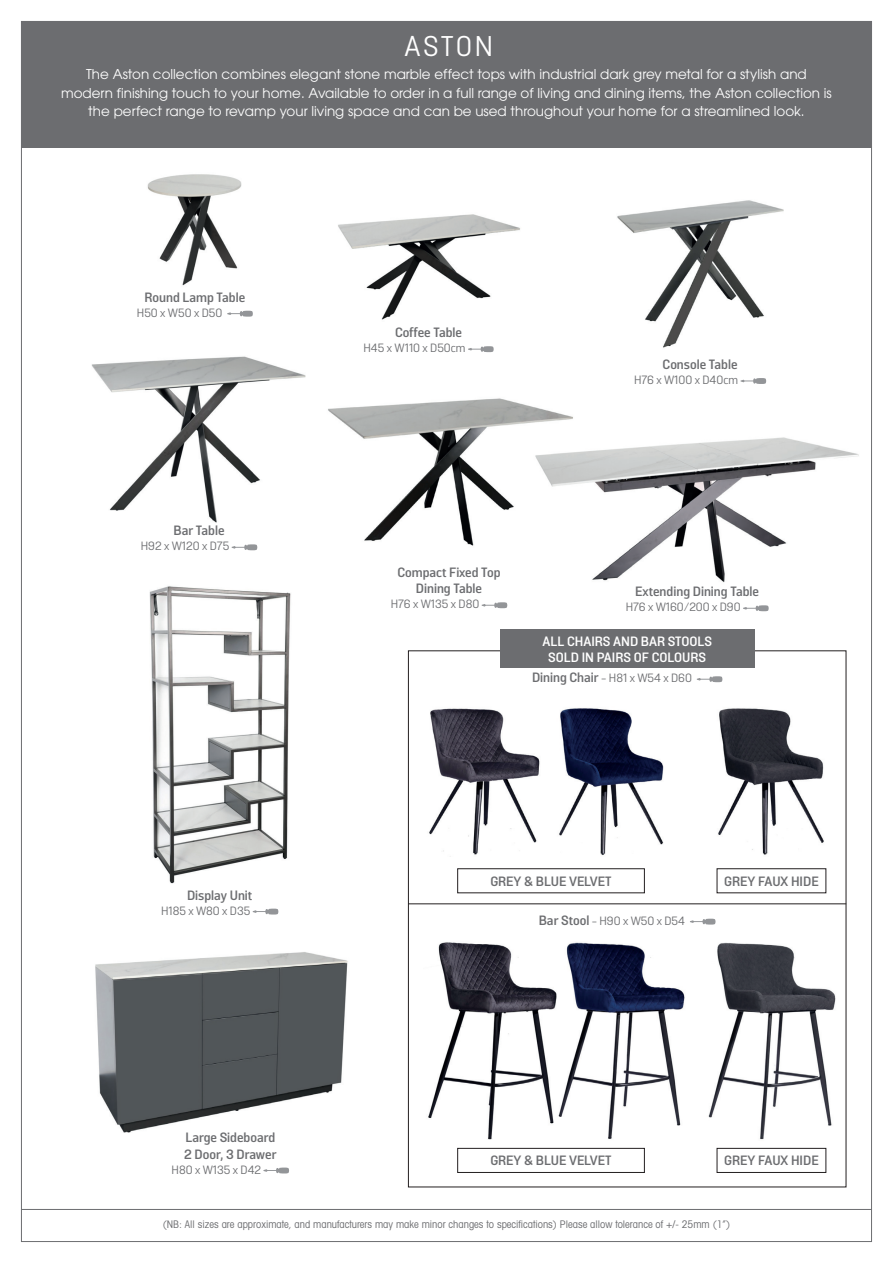
<style>
.page{position:relative;width:893px;height:1263px;background:#fff}
.page>*{position:absolute;margin:0;border:0;box-sizing:border-box;transform-origin:0 0}
.t1{font:28.5px "Argos";letter-spacing:.08em;color:#fff}
.t2{font:13.5px/18.8px "ITC Avant Garde Got Boo";color:#fff;text-align:center}
.t3{font:700 13.5px/16.5px "Argos";color:#6c6d70;text-align:center}
.t4{font:700 13.5px/16.5px "Argos";color:#fff;text-align:center}
.t5{font:12px "Argos";color:#6c6d70}
.t6{font:condensed 10.5px "Avant Garde";color:#6c6d70}
.s1{font-weight:700;font-size:13.5px}
</style>
<div class="page">
<div style="left:21px;top:21px;width:851px;height:126px;background:#6c6d70"></div>
<img style="left:338px;top:214px;width:182px;height:106px">
<img style="left:617px;top:200px;width:167px;height:148px">
<img style="left:147px;top:174px;width:95px;height:112px">
<img style="left:92px;top:356px;width:214px;height:167px">
<img style="left:328px;top:398px;width:245px;height:148px">
<img style="left:531px;top:434px;width:328px;height:149px">
<img style="left:95px;top:952px;width:253px;height:180px">
<hr style="left:21px;top:1209px;width:851px;height:1px;background:#6c6d70">
<svg style="left:232px;top:544px;width:25px;height:6px"></svg>
<svg style="left:482px;top:602px;width:25px;height:6px"></svg>
<svg style="left:743px;top:605px;width:26px;height:6px"></svg>
<svg style="left:263px;top:1167px;width:26px;height:6px"></svg>
<img style="left:428px;top:942px;width:125px;height:198px">
<img style="left:708px;top:943px;width:128px;height:197px">
<svg style="left:253px;top:908px;width:25px;height:7px"></svg>
<img style="left:149px;top:586px;width:142px;height:298px">
<img style="left:559px;top:708px;width:105px;height:148px">
<img style="left:718px;top:708px;width:106px;height:147px">
<img style="left:429px;top:708px;width:111px;height:149px">
<svg style="left:468px;top:346px;width:26px;height:6px"></svg>
<svg style="left:741px;top:378px;width:25px;height:6px"></svg>
<svg style="left:227px;top:311px;width:26px;height:6px"></svg>
<img style="left:553px;top:942px;width:132px;height:197px">
<svg style="left:697px;top:676px;width:25px;height:6px"></svg>
<svg style="left:690px;top:918px;width:25px;height:7px"></svg>
<div style="left:457px;top:868px;width:188px;height:25px;border:1px solid #231f20"></div>
<div style="left:457px;top:1148px;width:188px;height:25px;border:1px solid #231f20"></div>
<div style="left:717px;top:868px;width:109px;height:25px;border:1px solid #231f20"></div>
<div style="left:717px;top:1148px;width:109px;height:25px;border:1px solid #231f20"></div>
<hr style="left:408px;top:903px;width:438px;height:1px;background:#231f20">
<div style="left:500px;top:629px;width:254px;height:39px;background:#6c6d70"></div>
<h1 class="t1" style="left:404px;top:30px;width:90px">ASTON</h1>
<p class="t2" style="left:61px;top:64px;width:772px">The Aston collection combines elegant stone marble effect tops with industrial dark grey metal for a stylish and modern finishing touch to your home. Available to order in a full range of living and dining items, the Aston collection is the perfect range to revamp your living space and can be used throughout your home for a streamlined look.</p>
<p class="t3" style="left:145px;top:289px;width:102px">Round Lamp Table</p>
<p class="t5" style="left:137px;top:305px;width:87px">H50 x W50 x D50</p>
<p class="t3" style="left:174px;top:522px;width:52px">Bar Table</p>
<p class="t5" style="left:141px;top:539px;width:90px">H92 x W120 x D75</p>
<p class="t3" style="left:187px;top:886px;width:67px">Display Unit</p>
<p class="t5" style="left:161px;top:903px;width:91px">H185 x W80 x D35</p>
<p class="t3" style="left:184px;top:1129px;width:94px;text-align:left">Large Sideboard<br>2 Door, 3 Drawer</p>
<p class="t5" style="left:172px;top:1162px;width:91px">H80 x W135 x D42</p>
<p class="t3" style="left:395px;top:324px;width:69px">Coffee Table</p>
<p class="t5" style="left:363px;top:341px;width:104px">H45 x W110 x D50cm</p>
<p class="t3" style="left:663px;top:356px;width:76px">Console Table</p>
<p class="t5" style="left:634px;top:373px;width:106px">H76 x W100 x D40cm</p>
<p class="t3" style="left:397px;top:564px;width:105px">Compact Fixed Top<br>Dining Table</p>
<p class="t5" style="left:391px;top:597px;width:90px">H76 x W135 x D80</p>
<p class="t3" style="left:635px;top:583px;width:125px">Extending Dining Table</p>
<p class="t5" style="left:626px;top:600px;width:116px">H76 x W160/200 x D90</p>
<p class="t4" style="left:542px;top:632px;width:171px">ALL CHAIRS AND BAR STOOLS<br>SOLD IN PAIRS OF COLOURS</p>
<p class="t5" style="left:532px;top:671px;width:161px"><span class="s1">Dining Chair</span> - H81 x W54 x D60</p>
<p class="t3" style="left:490px;top:873px;width:123px">GREY &amp; BLUE VELVET</p>
<p class="t5" style="left:539px;top:913px;width:148px"><span class="s1">Bar Stool</span> - H90 x W50 x D54</p>
<p class="t3" style="left:724px;top:873px;width:96px">GREY FAUX HIDE</p>
<p class="t3" style="left:490px;top:1152px;width:123px">GREY &amp; BLUE VELVET</p>
<p class="t3" style="left:724px;top:1152px;width:96px">GREY FAUX HIDE</p>
<p class="t6" style="left:163px;top:1218px;width:569px">(NB: All sizes are approximate, and manufacturers may make minor changes to specifications) Please allow tolerance of +/- 25mm (1”)</p>
</div>
